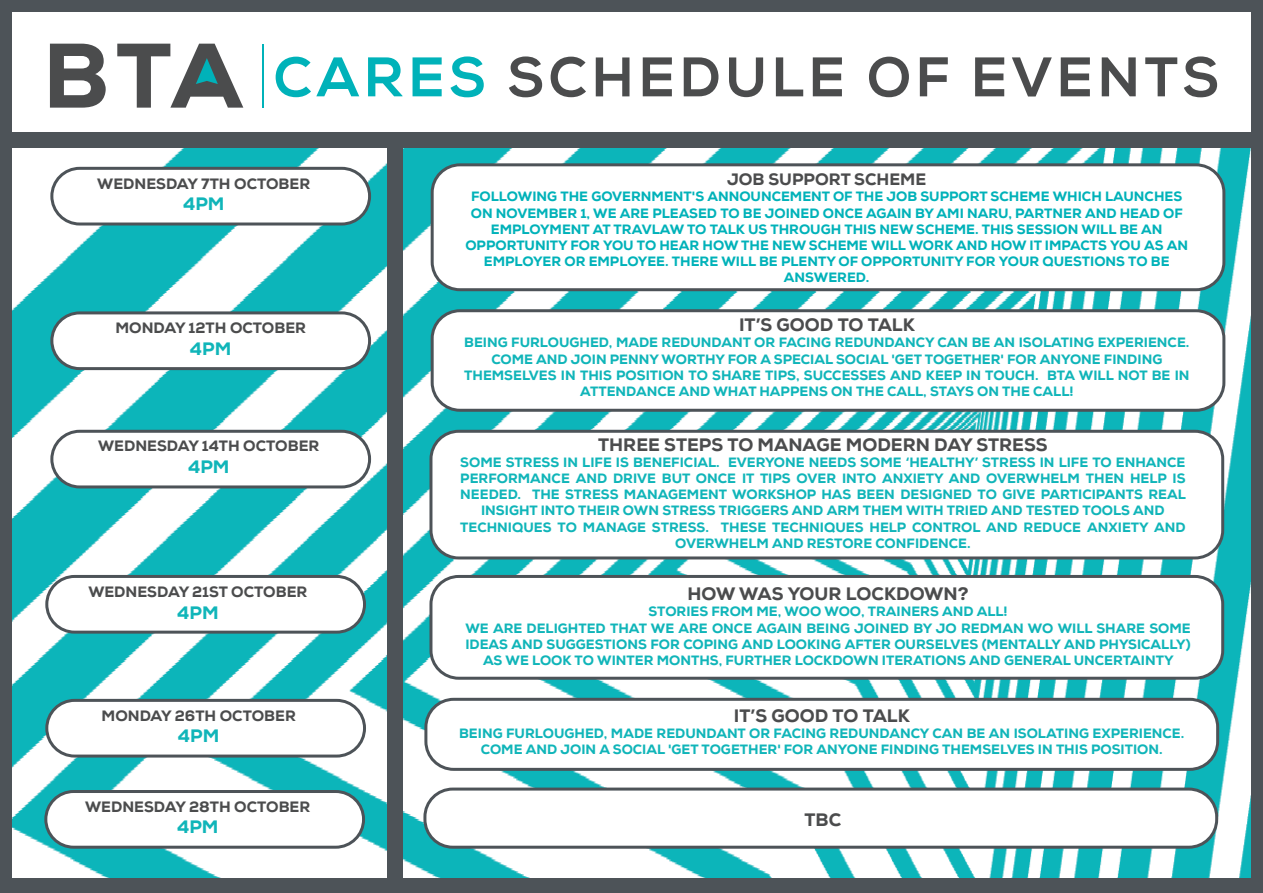
<style>
.page{position:relative;width:1263px;height:893px;background:#fff}
.page>*{position:absolute;margin:0;border:0;box-sizing:border-box;transform-origin:0 0}
.t1{font:800 55.65px "Nexa";letter-spacing:.07em;color:#4b4c4d}
.t2{font:800 18px "Nexa";color:#4b4c4d}
.t3{font:800 18px "Nexa";color:#10b5b9}
.t4{font:800 16.5px "Nexa";color:#4b4c4d}
.t5{font:800 15px "Nexa";color:#4b4c4d}
.t6{font:800 13.5px/16.2px "Nexa";color:#10b5b9;text-align:center}
.t7{font:800 13.5px/16.2px "Nexa";color:#00b2b9;text-align:center}
.s1{color:#00b2b9}
</style>
<div class="page">
<img style="left:11px;top:147px;width:1240px;height:732px">
<div style="left:0;top:0;width:11px;height:893px;background:#4d5358"></div>
<div style="left:1251px;top:4px;width:12px;height:889px;background:#4d5358"></div>
<div style="left:8px;top:0;width:1255px;height:11px;background:#4d5358"></div>
<div style="left:8px;top:879px;width:1255px;height:14px;background:#4d5358"></div>
<div style="left:52px;top:168px;width:318px;height:56px;background:#fff;border-radius:28px"></div>
<div style="left:50px;top:167px;width:321px;height:58px;border:3px solid #4d5358;border-radius:28px"></div>
<div style="left:52px;top:313px;width:318px;height:56px;background:#fff;border-radius:28px"></div>
<div style="left:50px;top:311px;width:321px;height:59px;border:3px solid #4d5358;border-radius:28px"></div>
<div style="left:52px;top:431px;width:318px;height:56px;background:#fff;border-radius:28px"></div>
<div style="left:50px;top:430px;width:321px;height:58px;border:3px solid #4d5358;border-radius:28px"></div>
<div style="left:47px;top:576px;width:317px;height:56px;background:#fff;border-radius:28px"></div>
<div style="left:45px;top:575px;width:321px;height:59px;border:3px solid #4d5358;border-radius:28px"></div>
<div style="left:47px;top:700px;width:317px;height:56px;background:#fff;border-radius:28px"></div>
<div style="left:45px;top:699px;width:321px;height:58px;border:3px solid #4d5358;border-radius:28px"></div>
<div style="left:432px;top:165px;width:792px;height:125px;background:#fff;border-radius:28px"></div>
<div style="left:431px;top:163px;width:794px;height:128px;border:3px solid #4d5358;border-radius:28px"></div>
<div style="left:432px;top:311px;width:792px;height:99px;background:#fff;border-radius:28px"></div>
<div style="left:431px;top:309px;width:794px;height:103px;border:3px solid #4d5358;border-radius:28px"></div>
<div style="left:431px;top:431px;width:792px;height:127px;background:#fff;border-radius:28px"></div>
<div style="left:429px;top:430px;width:795px;height:129px;border:3px solid #4d5358;border-radius:28px"></div>
<div style="left:431px;top:576px;width:792px;height:102px;background:#fff;border-radius:28px"></div>
<div style="left:429px;top:575px;width:795px;height:105px;border:3px solid #4d5358;border-radius:28px"></div>
<div style="left:426px;top:699px;width:792px;height:70px;background:#fff;border-radius:28px"></div>
<div style="left:424px;top:698px;width:795px;height:73px;border:3px solid #4d5358;border-radius:28px"></div>
<hr style="left:262px;top:44px;width:2px;height:64px;background:#00b2b9">
<svg style="left:50px;top:44px;width:56px;height:64px"></svg>
<svg style="left:117px;top:44px;width:126px;height:64px"></svg>
<div style="left:46px;top:791px;width:318px;height:56px;background:#fff;border-radius:28px"></div>
<div style="left:44px;top:790px;width:321px;height:59px;border:3px solid #4d5358;border-radius:28px"></div>
<div style="left:425px;top:789px;width:792px;height:58px;background:#fff;border-radius:28px"></div>
<div style="left:423px;top:788px;width:795px;height:61px;border:3px solid #4d5358;border-radius:28px"></div>
<div style="left:8px;top:132px;width:1255px;height:15px;background:#4d5358"></div>
<div style="left:387px;top:138px;width:15px;height:755px;background:#4d5358"></div>
<h1 class="t1" style="left:273px;top:43px;width:947px"><span class="s1">CARES</span> SCHEDULE OF EVENTS</h1>
<p class="t5" style="left:97px;top:174px;width:214px">WEDNESDAY 7TH OCTOBER</p>
<h2 class="t3" style="left:183px;top:192px;width:43px">4PM</h2>
<p class="t4" style="left:727px;top:169px;width:201px">JOB SUPPORT SCHEME</p>
<p class="t7" style="left:465px;top:189px;width:724px">FOLLOWING THE GOVERNMENT'S ANNOUNCEMENT OF THE JOB SUPPORT SCHEME WHICH LAUNCHES ON NOVEMBER 1, WE ARE PLEASED TO BE JOINED ONCE AGAIN BY AMI NARU, PARTNER AND HEAD OF EMPLOYMENT AT TRAVLAW TO TALK US THROUGH THIS NEW SCHEME. THIS SESSION WILL BE AN OPPORTUNITY FOR YOU TO HEAR HOW THE NEW SCHEME WILL WORK AND HOW IT IMPACTS YOU AS AN EMPLOYER OR EMPLOYEE. THERE WILL BE PLENTY OF OPPORTUNITY FOR YOUR QUESTIONS TO BE ANSWERED.</p>
<p class="t5" style="left:115px;top:318px;width:192px">MONDAY 12TH OCTOBER</p>
<h2 class="t3" style="left:190px;top:337px;width:43px">4PM</h2>
<h2 class="t2" style="left:739px;top:314px;width:177px">IT’S GOOD TO TALK</h2>
<p class="t6" style="left:464px;top:335px;width:727px">BEING FURLOUGHED, MADE REDUNDANT OR FACING REDUNDANCY CAN BE AN ISOLATING EXPERIENCE.<br>COME AND JOIN PENNY WORTHY FOR A SPECIAL SOCIAL 'GET TOGETHER' FOR ANYONE FINDING THEMSELVES IN THIS POSITION TO SHARE TIPS, SUCCESSES AND KEEP IN TOUCH. BTA WILL NOT BE IN ATTENDANCE AND WHAT HAPPENS ON THE CALL, STAYS ON THE CALL!</p>
<p class="t5" style="left:98px;top:437px;width:223px">WEDNESDAY 14TH OCTOBER</p>
<h2 class="t3" style="left:188px;top:455px;width:43px">4PM</h2>
<h2 class="t2" style="left:598px;top:433px;width:451px">THREE STEPS TO MANAGE MODERN DAY STRESS</h2>
<p class="t6" style="left:460px;top:454px;width:727px">SOME STRESS IN LIFE IS BENEFICIAL. EVERYONE NEEDS SOME ‘HEALTHY’ STRESS IN LIFE TO ENHANCE PERFORMANCE AND DRIVE BUT ONCE IT TIPS OVER INTO ANXIETY AND OVERWHELM THEN HELP IS NEEDED. THE STRESS MANAGEMENT WORKSHOP HAS BEEN DESIGNED TO GIVE PARTICIPANTS REAL INSIGHT INTO THEIR OWN STRESS TRIGGERS AND ARM THEM WITH TRIED AND TESTED TOOLS AND TECHNIQUES TO MANAGE STRESS. THESE TECHNIQUES HELP CONTROL AND REDUCE ANXIETY AND OVERWHELM AND RESTORE CONFIDENCE.</p>
<p class="t5" style="left:88px;top:582px;width:220px">WEDNESDAY 21ST OCTOBER</p>
<h2 class="t3" style="left:177px;top:601px;width:43px">4PM</h2>
<h2 class="t2" style="left:687px;top:582px;width:283px">HOW WAS YOUR LOCKDOWN?</h2>
<p class="t6" style="left:465px;top:604px;width:727px">STORIES FROM ME, WOO WOO, TRAINERS AND ALL!<br>WE ARE DELIGHTED THAT WE ARE ONCE AGAIN BEING JOINED BY JO REDMAN WO WILL SHARE SOME IDEAS AND SUGGESTIONS FOR COPING AND LOOKING AFTER OURSELVES (MENTALLY AND PHYSICALLY)<br>AS WE LOOK TO WINTER MONTHS, FURTHER LOCKDOWN ITERATIONS AND GENERAL UNCERTAINTY</p>
<p class="t5" style="left:102px;top:706px;width:196px">MONDAY 26TH OCTOBER</p>
<h2 class="t3" style="left:178px;top:724px;width:43px">4PM</h2>
<h2 class="t2" style="left:734px;top:704px;width:177px">IT’S GOOD TO TALK</h2>
<p class="t6" style="left:459px;top:725px;width:727px">BEING FURLOUGHED, MADE REDUNDANT OR FACING REDUNDANCY CAN BE AN ISOLATING EXPERIENCE.<br>COME AND JOIN A SOCIAL 'GET TOGETHER' FOR ANYONE FINDING THEMSELVES IN THIS POSITION.</p>
<p class="t5" style="left:85px;top:797px;width:227px">WEDNESDAY 28TH OCTOBER</p>
<h2 class="t3" style="left:177px;top:816px;width:43px">4PM</h2>
<h2 class="t2" style="left:804px;top:808px;width:38px">TBC</h2>
</div>
